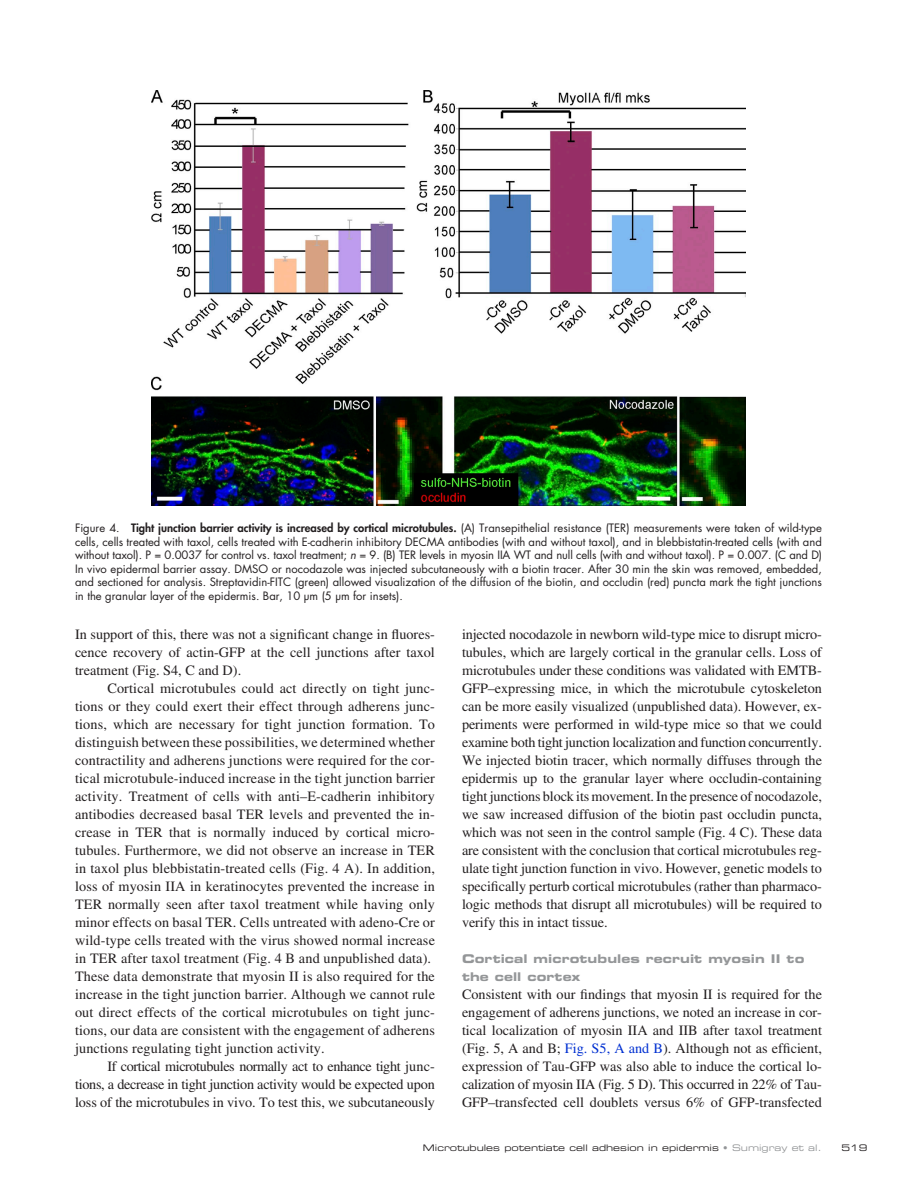
<style>
.page{position:relative;width:918px;height:1188px;background:#fff}
.page>*{position:absolute;margin:0;border:0;box-sizing:border-box;transform-origin:0 0}
.t1{font:14.25px/18px "Times LT Std";letter-spacing:.01em;color:#231f20;text-align:justify}
.t2{font:12px/18px "Eurostile LT Std Bold Ex 2";letter-spacing:.005em;color:#949698}
.t3{font:11.25px/13.5px "Futura Std";color:#231f20;text-align:justify}
.t4{font:9px "Eurostile LT Std Ex 2";color:#231f20}
.s1{font-weight:800}
.s2{font-style:italic}
.s3{color:#0030d1}
.s4{color:#949698}
</style>
<div class="page">
<img style="left:152px;top:90px;width:593px;height:415px">
<p class="t3" style="left:75px;top:521px;width:749px">Figure 4. <span class="s1">Tight junction barrier activity is increased by cortical microtubules.</span> (A) Transepithelial resistance (TER) measurements were taken of wild-type cells, cells treated with taxol, cells treated with E-cadherin inhibitory DECMA antibodies (with and without taxol), and in blebbistatin-treated cells (with and without taxol). P = 0.0037 for control vs. taxol treatment; <span class="s2">n</span> = 9. (B) TER levels in myosin IIA WT and null cells (with and without taxol). P = 0.007. (C and D)<br>In vivo epidermal barrier assay. DMSO or nocodazole was injected subcutaneously with a biotin tracer. After 30 min the skin was removed, embedded, and sectioned for analysis. Streptavidin-FITC (green) allowed visualization of the diffusion of the biotin, and occludin (red) puncta mark the tight junctions in the granular layer of the epidermis. Bar, 10 µm (5 µm for insets).</p>
<p class="t1" style="left:75px;top:625px;width:362px">In support of this, there was not a significant change in fluores&shy;cence recovery of actin-GFP at the cell junctions after taxol treatment (Fig. S4, C and D).</p>
<p class="t1" style="left:75px;top:679px;width:362px;text-align:left;text-indent:32px">Cortical microtubules could act directly on tight junc&shy;tions or they could exert their effect through adherens junc&shy;tions, which are necessary for tight junction formation. To distinguish between these possibilities, we determined whether contractility and adherens junctions were required for the cor&shy;tical microtubule-induced increase in the tight junction barrier activity. Treatment of cells with anti–E-cadherin inhibitory antibodies decreased basal TER levels and prevented the in&shy;crease in TER that is normally induced by cortical micro&shy;tubules. Furthermore, we did not observe an increase in TER in taxol plus blebbistatin-treated cells (Fig. 4 A). In addition, loss of myosin IIA in keratinocytes prevented the increase in TER normally seen after taxol treatment while having only minor effects on basal TER. Cells untreated with adeno-Cre or wild-type cells treated with the virus showed normal increase in TER after taxol treatment (Fig. 4 B and unpublished data).<br>These data demonstrate that myosin II is also required for the increase in the tight junction barrier. Although we cannot rule out direct effects of the cortical microtubules on tight junc&shy;tions, our data are consistent with the engagement of adherens junctions regulating tight junction activity.</p>
<p class="t1" style="left:75px;top:1057px;width:362px;text-indent:32px">If cortical microtubules normally act to enhance tight junc&shy;tions, a decrease in tight junction activity would be expected upon loss of the microtubules in vivo. To test this, we subcutaneously</p>
<p class="t1" style="left:462px;top:625px;width:362px">injected nocodazole in newborn wild-type mice to disrupt micro&shy;tubules, which are largely cortical in the granular cells. Loss of microtubules under these conditions was validated with EMTB-GFP–expressing mice, in which the microtubule cytoskeleton can be more easily visualized (unpublished data). However, ex&shy;periments were performed in wild-type mice so that we could examine both tight junction localization and function concurrently.<br>We injected biotin tracer, which normally diffuses through the epidermis up to the granular layer where occludin-containing tight junctions block its movement. In the presence of nocodazole, we saw increased diffusion of the biotin past occludin puncta, which was not seen in the control sample (Fig. 4 C). These data are consistent with the conclusion that cortical microtubules reg&shy;ulate tight junction function in vivo. However, genetic models to specifically perturb cortical microtubules (rather than pharmaco&shy;logic methods that disrupt all microtubules) will be required to verify this in intact tissue.</p>
<p class="t2" style="left:462px;top:950px;width:344px">Cortical microtubules recruit myosin II to the cell cortex</p>
<p class="t1" style="left:462px;top:985px;width:362px">Consistent with our findings that myosin II is required for the engagement of adherens junctions, we noted an increase in cor&shy;tical localization of myosin IIA and IIB after taxol treatment (Fig. 5, A and B; <span class="s3">Fig. S5, A and B</span>). Although not as efficient, expression of Tau-GFP was also able to induce the cortical lo&shy;calization of myosin IIA (Fig. 5 D). This occurred in 22% of Tau-GFP–transfected cell doublets versus 6% of GFP-transfected</p>
<p class="t4" style="left:423px;top:1142px;width:401px">Microtubules potentiate cell adhesion in epidermis <span class="s4">• Sumigray et al.</span></p>
<p class="t4" style="left:842px;top:1142px;width:28px">519</p>
</div>
